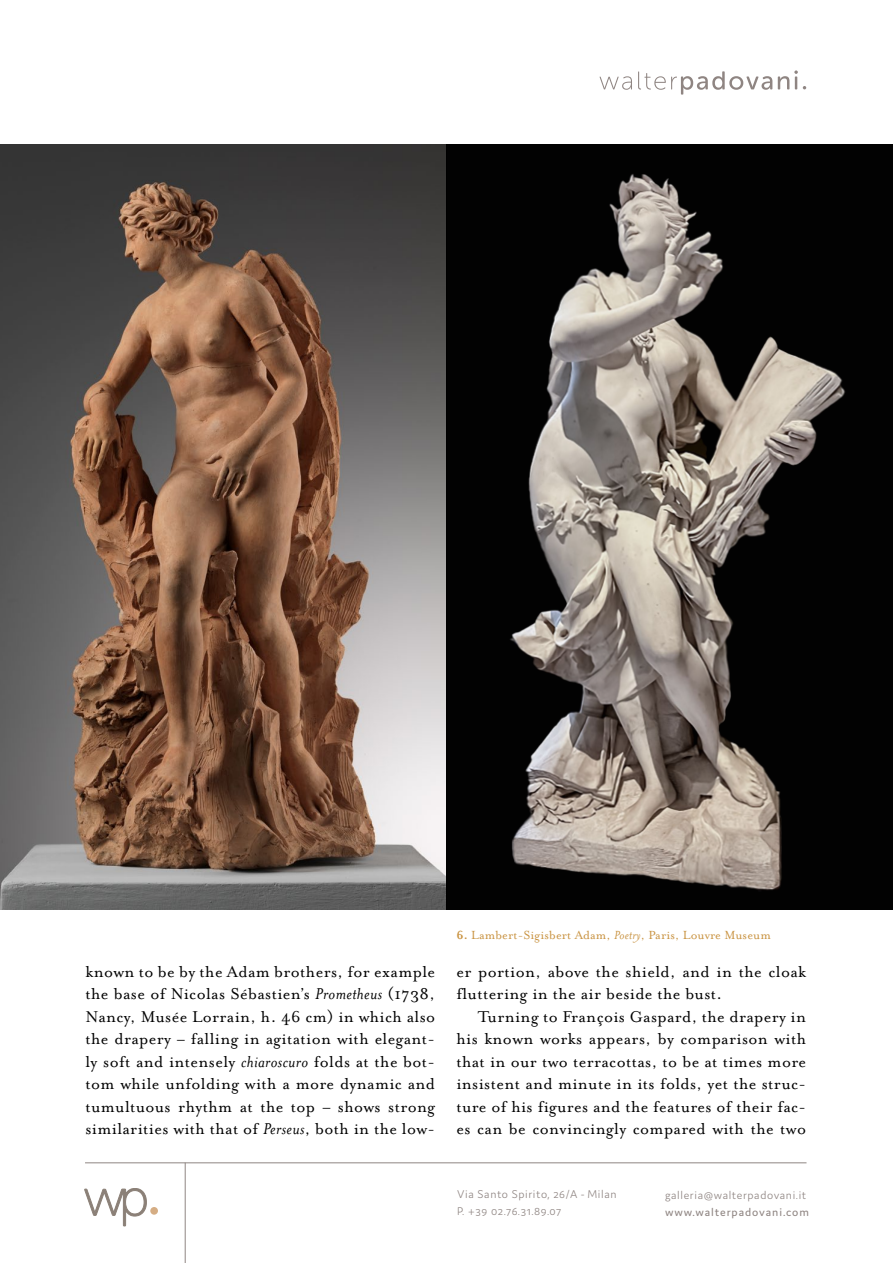
<style>
.page{position:relative;width:893px;height:1263px;background:#fff}
.page>*{position:absolute;margin:0;border:0;box-sizing:border-box;transform-origin:0 0}
.t1{font:18px/22.5px "Mrs Eaves OT";letter-spacing:.02em;color:#000;text-align:justify}
.t2{font:13.5px "Mrs Eaves OT";letter-spacing:.01em;color:#c99341}
.t3{font:300 12px/16.5px "Domus";letter-spacing:.05em;color:#8f8582}
.t4{font:12px "Domus";letter-spacing:.075em;color:#8f8582}
.s1{font-weight:700}
.s2{font-style:italic}
</style>
<div class="page">
<svg style="left:599px;top:70px;width:207px;height:25px"></svg>
<hr style="left:85px;top:1162px;width:721px;height:1px;background:#8f8582">
<svg style="left:84px;top:1188px;width:63px;height:38px"></svg>
<div style="left:150px;top:1207px;width:8px;height:8px;background:#d5ad84;border-radius:50%"></div>
<hr style="left:185px;top:1163px;width:1px;height:100px;background:#8f8582">
<img style="left:0;top:144px;width:893px;height:765px">
<p class="t2" style="left:456px;top:927px;width:316px"><span class="s1">6.</span> Lambert-Sigisbert Adam, <span class="s2">Poetry</span>, Paris, Louvre Museum</p>
<p class="t1" style="left:85px;top:960px;width:351px">known to be by the Adam brothers, for example the base of Nicolas Sébastien’s <span class="s2">Prometheus</span> (1738, Nancy, Musée Lorrain, h. 46 cm) in which also the drapery – falling in agitation with elegant&shy;ly soft and intensely <span class="s2">chiaroscuro</span> folds at the bot&shy;tom while unfolding with a more dynamic and tumultuous rhythm at the top – shows strong similarities with that of <span class="s2">Perseus</span>, both in the low-</p>
<p class="t1" style="left:456px;top:960px;width:351px">er portion, above the shield, and in the cloak fluttering in the air beside the bust.</p>
<p class="t1" style="left:456px;top:1005px;width:351px;text-indent:21px">Turning to François Gaspard, the drapery in his known works appears, by comparison with that in our two terracottas, to be at times more insistent and minute in its folds, yet the struc&shy;ture of his figures and the features of their fac&shy;es can be convincingly compared with the two</p>
<p class="t3" style="left:457px;top:1186px;width:161px">Via Santo Spirito, 26/A - Milan<br>P. +39 02.76.31.89.07</p>
<p class="t3" style="left:665px;top:1187px;width:143px">galleria@walterpadovani.it</p>
<p class="t4" style="left:665px;top:1205px;width:145px">www.walterpadovani.com</p>
</div>
